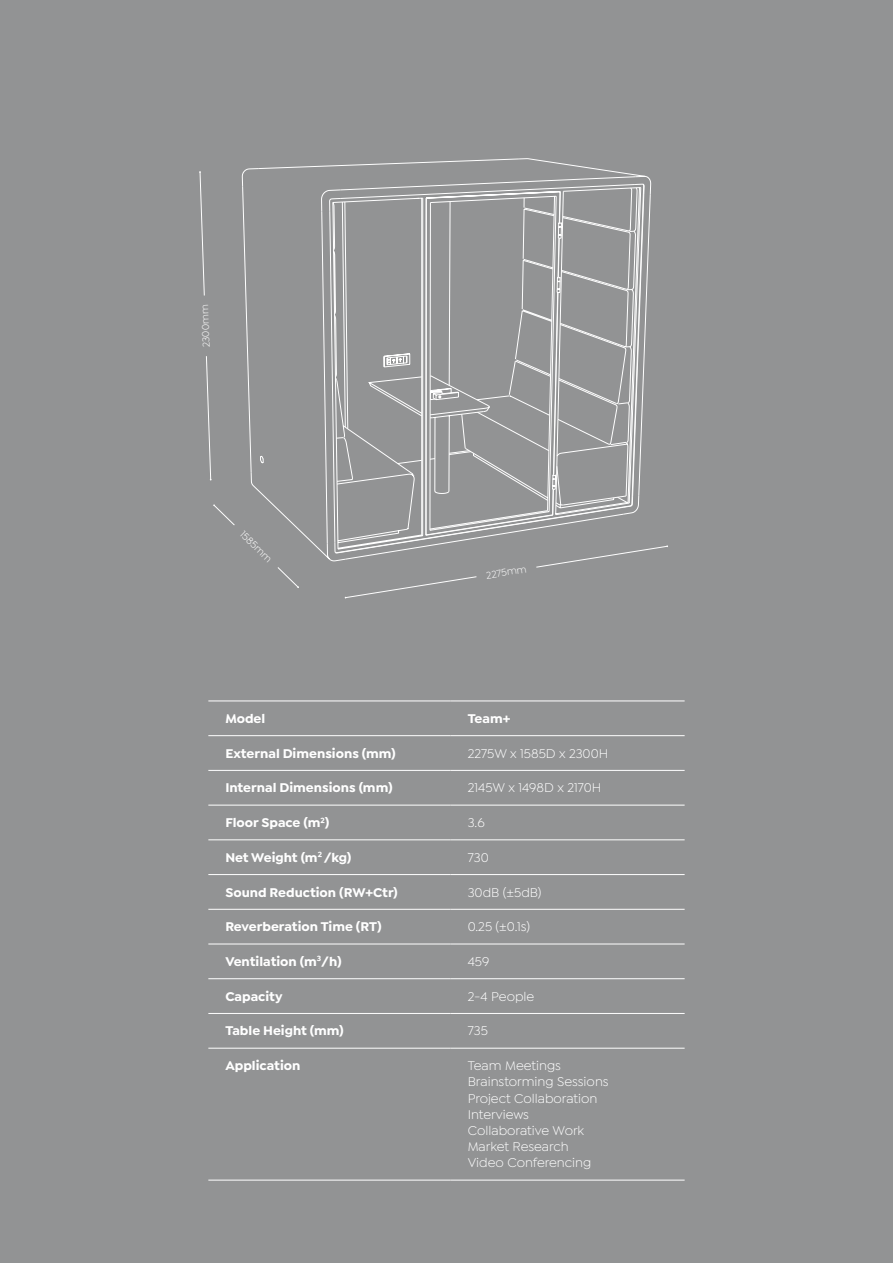
<style>
.page{position:relative;width:893px;height:1263px;background:#929394}
.page>*{position:absolute;margin:0;border:0;box-sizing:border-box;transform-origin:0 0}
.t1{font:13.5px/16.2px "Isidora Sans";color:#fff}
.t2{font:700 13.5px "Isidora Sans";color:#fff}
.t3{font:10.5px "Isidora Sans";color:#fff}
</style>
<div class="page">
<hr style="left:208px;top:701px;width:243px;height:1px;background:#fff">
<hr style="left:208px;top:735px;width:243px;height:1px;background:#fff">
<hr style="left:208px;top:770px;width:243px;height:1px;background:#fff">
<hr style="left:208px;top:805px;width:243px;height:1px;background:#fff">
<hr style="left:208px;top:839px;width:243px;height:1px;background:#fff">
<hr style="left:208px;top:874px;width:243px;height:1px;background:#fff">
<hr style="left:208px;top:909px;width:243px;height:1px;background:#fff">
<hr style="left:208px;top:944px;width:243px;height:1px;background:#fff">
<hr style="left:208px;top:978px;width:243px;height:1px;background:#fff">
<hr style="left:208px;top:1013px;width:243px;height:1px;background:#fff">
<hr style="left:208px;top:1048px;width:243px;height:1px;background:#fff">
<hr style="left:208px;top:1180px;width:243px;height:1px;background:#fff">
<hr style="left:451px;top:701px;width:234px;height:1px;background:#fff">
<hr style="left:451px;top:735px;width:234px;height:1px;background:#fff">
<hr style="left:451px;top:770px;width:234px;height:1px;background:#fff">
<hr style="left:451px;top:805px;width:234px;height:1px;background:#fff">
<hr style="left:451px;top:839px;width:234px;height:1px;background:#fff">
<hr style="left:451px;top:874px;width:234px;height:1px;background:#fff">
<hr style="left:451px;top:909px;width:234px;height:1px;background:#fff">
<hr style="left:451px;top:944px;width:234px;height:1px;background:#fff">
<hr style="left:451px;top:978px;width:234px;height:1px;background:#fff">
<hr style="left:451px;top:1013px;width:234px;height:1px;background:#fff">
<hr style="left:451px;top:1048px;width:234px;height:1px;background:#fff">
<hr style="left:451px;top:1180px;width:234px;height:1px;background:#fff">
<svg style="left:241px;top:158px;width:411px;height:404px"></svg>
<svg style="left:332px;top:183px;width:312px;height:371px"></svg>
<svg style="left:335px;top:190px;width:229px;height:259px"></svg>
<svg style="left:199px;top:171px;width:13px;height:309px"></svg>
<svg style="left:345px;top:545px;width:323px;height:53px"></svg>
<svg style="left:213px;top:504px;width:86px;height:84px"></svg>
<p class="t3" style="left:200px;top:348px;width:45px;rotate:-92deg">2300mm</p>
<p class="t3" style="left:246px;top:528px;width:41px;rotate:44deg">1585mm</p>
<p class="t3" style="left:485px;top:569px;width:42px;rotate:-9deg">2275mm</p>
<p class="t2" style="left:225px;top:710px;width:41px">Model</p>
<p class="t2" style="left:468px;top:710px;width:44px">Team+</p>
<p class="t2" style="left:225px;top:745px;width:172px">External Dimensions (mm)</p>
<p class="t1" style="left:468px;top:745px;width:142px">2275W x 1585D x 2300H</p>
<p class="t2" style="left:225px;top:779px;width:169px">Internal Dimensions (mm)</p>
<p class="t1" style="left:468px;top:780px;width:135px">2145W x 1498D x 2170H</p>
<p class="t2" style="left:225px;top:814px;width:106px">Floor Space (m<sup>2</sup>)</p>
<p class="t1" style="left:468px;top:814px;width:18px">3.6</p>
<p class="t2" style="left:225px;top:849px;width:128px">Net Weight (m<sup>2</sup> /kg)</p>
<p class="t1" style="left:468px;top:849px;width:22px">730</p>
<p class="t2" style="left:225px;top:884px;width:174px">Sound Reduction (RW+Ctr)</p>
<p class="t1" style="left:468px;top:884px;width:75px">30dB (±5dB)</p>
<p class="t2" style="left:225px;top:918px;width:158px">Reverberation Time (RT)</p>
<p class="t1" style="left:468px;top:919px;width:64px">0.25 (±0.1s)</p>
<p class="t2" style="left:225px;top:953px;width:118px">Ventilation (m<sup>3</sup>/h)</p>
<p class="t1" style="left:468px;top:953px;width:23px">459</p>
<p class="t2" style="left:225px;top:988px;width:59px">Capacity</p>
<p class="t1" style="left:468px;top:988px;width:68px">2-4 People</p>
<p class="t2" style="left:225px;top:1023px;width:120px">Table Height (mm)</p>
<p class="t1" style="left:468px;top:1023px;width:22px">735</p>
<p class="t2" style="left:225px;top:1057px;width:77px">Application</p>
<p class="t1" style="left:468px;top:1057px;width:142px">Team Meetings<br>Brainstorming Sessions<br>Project Collaboration<br>Interviews<br>Collaborative Work<br>Market Research<br>Video Conferencing</p>
</div>
